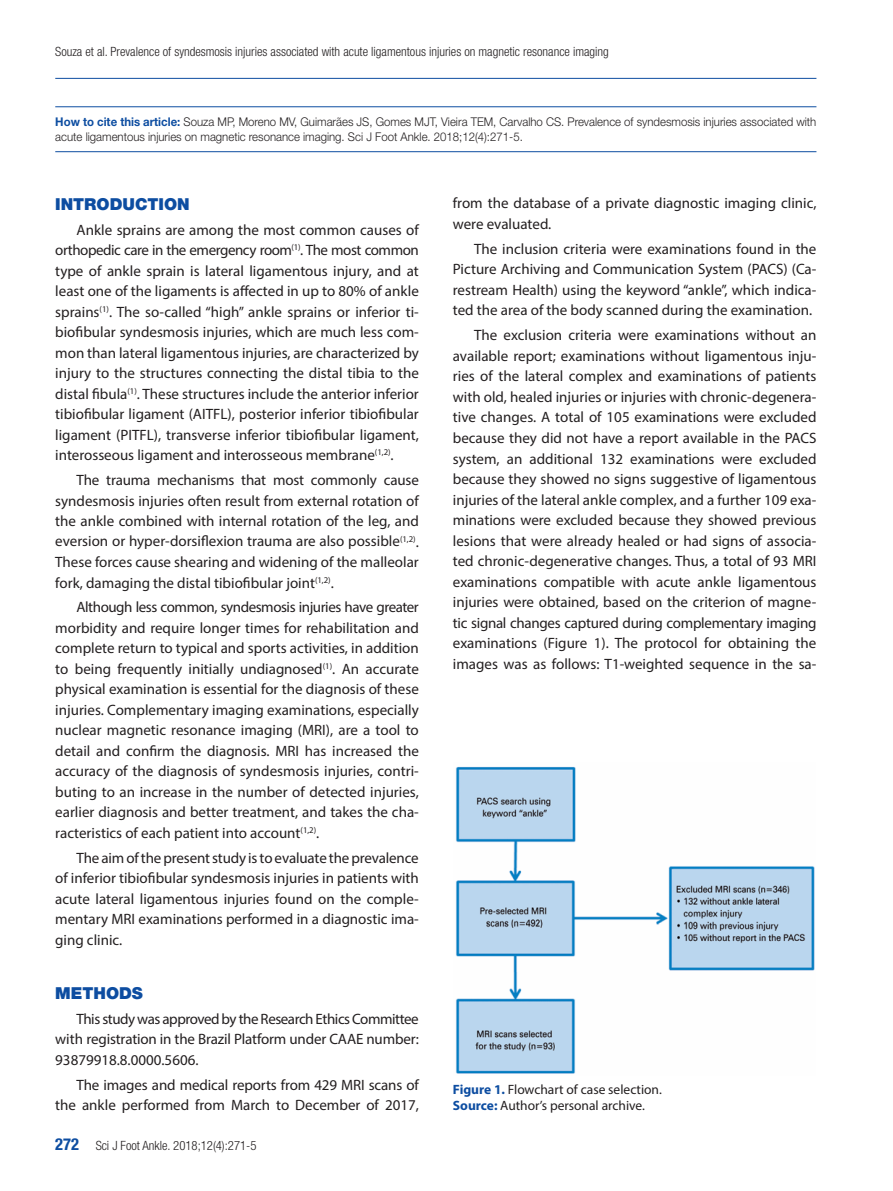
<style>
.page{position:relative;width:893px;height:1191px;background:#fff}
.page>*{position:absolute;margin:0;border:0;box-sizing:border-box;transform-origin:0 0}
.t1{font:900 16.5px "Helvetica Neue";color:#0d4da1}
.t2{font:15px/20.5px "Myriad Pro";color:#231f20;text-align:justify}
.t3{font:13.5px/16.2px "Myriad Pro";color:#231f20}
.t4{font:300 condensed 12.75px "Helvetica Neue";color:#231f20}
.t5{font:300 12px/14.4px "Helvetica Neue";color:#231f20;scale:.95 1}
.s1{font-weight:700;color:#0d4da1}
.s2{font-weight:700;font-size:16.5px;color:#0d4da1}
</style>
<div class="page">
<hr style="left:55px;top:78px;width:761px;height:1px;background:#0d4da1">
<hr style="left:55px;top:106px;width:761px;height:1px;background:#0d4da1">
<hr style="left:55px;top:151px;width:761px;height:1px;background:#0d4da1">
<img style="left:456px;top:766px;width:359px;height:308px">
<p class="t4" style="left:55px;top:44px;width:555px">Souza et al. Prevalence of syndesmosis injuries associated with acute ligamentous injuries on magnetic resonance imaging</p>
<p class="t5" style="left:55px;top:115px;width:803px"><span class="s1">How to cite this article:</span> Souza MP, Moreno MV, Guimarães JS, Gomes MJT, Vieira TEM, Carvalho CS. Prevalence of syndesmosis injuries associated with acute ligamentous injuries on magnetic resonance imaging. Sci J Foot Ankle. 2018;12(4):271-5.</p>
<p class="t1" style="left:55px;top:194px;width:136px">INTRODUCTION</p>
<p class="t2" style="left:55px;top:219px;width:365px;text-indent:21px">Ankle sprains are among the most common causes of orthopedic care in the emergency room<sup>(1)</sup>. The most common type of ankle sprain is lateral ligamentous injury, and at least one of the ligaments is affected in up to 80% of ankle sprains<sup>(1)</sup>. The so-called “high” ankle sprains or inferior ti&shy;biofibular syndesmosis injuries, which are much less com&shy;mon than lateral ligamentous injuries, are characterized by injury to the structures connecting the distal tibia to the distal fibula<sup>(1)</sup>. These structures include the anterior inferior tibiofibular ligament (AITFL), posterior inferior tibiofibular ligament (PITFL), transverse inferior tibiofibular ligament, interosseous ligament and interosseous membrane<sup>(1,2)</sup>.</p>
<p class="t2" style="left:55px;top:469px;width:365px;text-indent:21px">The trauma mechanisms that most commonly cause syndesmosis injuries often result from external rotation of the ankle combined with internal rotation of the leg, and eversion or hyper-dorsiflexion trauma are also possible<sup>(1,2)</sup>.<br>These forces cause shearing and widening of the malleolar fork, damaging the distal tibiofibular joint<sup>(1,2)</sup>.</p>
<p class="t2" style="left:55px;top:597px;width:365px;text-indent:21px">Although less common, syndesmosis injuries have greater morbidity and require longer times for rehabilitation and complete return to typical and sports activities, in addition to being frequently initially undiagnosed<sup>(1)</sup>. An accurate physical examination is essential for the diagnosis of these injuries. Complementary imaging examinations, especially nuclear magnetic resonance imaging (MRI), are a tool to detail and confirm the diagnosis. MRI has increased the accuracy of the diagnosis of syndesmosis injuries, contri&shy;buting to an increase in the number of detected injuries, earlier diagnosis and better treatment, and takes the cha&shy;racteristics of each patient into account<sup>(1,2)</sup>.</p>
<p class="t2" style="left:55px;top:847px;width:365px;text-indent:21px">The aim of the present study is to evaluate the prevalence of inferior tibiofibular syndesmosis injuries in patients with acute lateral ligamentous injuries found on the comple&shy;mentary MRI examinations performed in a diagnostic ima&shy;ging clinic.</p>
<p class="t1" style="left:55px;top:983px;width:89px">METHODS</p>
<p class="t2" style="left:55px;top:1008px;width:365px;text-indent:21px">This study was approved by the Research Ethics Committee with registration in the Brazil Platform under CAAE number:<br>93879918.8.0000.5606.</p>
<p class="t2" style="left:55px;top:1074px;width:365px;text-align:right">The images and medical reports from 429 MRI scans of the ankle performed from March to December of 2017,</p>
<p class="t4" style="left:55px;top:1137px;width:203px"><span class="s2">272</span> Sci J Foot Ankle. 2018;12(4):271-5</p>
<p class="t2" style="left:453px;top:193px;width:365px">from the database of a private diagnostic imaging clinic, were evaluated.</p>
<p class="t2" style="left:453px;top:238px;width:365px;text-indent:21px">The inclusion criteria were examinations found in the Picture Archiving and Communication System (PACS) (Ca&shy;restream Health) using the keyword “ankle”, which indica&shy;ted the area of the body scanned during the examination.</p>
<p class="t2" style="left:453px;top:325px;width:365px;text-indent:21px">The exclusion criteria were examinations without an available report; examinations without ligamentous inju&shy;ries of the lateral complex and examinations of patients with old, healed injuries or injuries with chronic-degenera&shy;tive changes. A total of 105 examinations were excluded because they did not have a report available in the PACS system, an additional 132 examinations were excluded because they showed no signs suggestive of ligamentous injuries of the lateral ankle complex, and a further 109 exa&shy;minations were excluded because they showed previous lesions that were already healed or had signs of associa&shy;ted chronic-degenerative changes. Thus, a total of 93 MRI examinations compatible with acute ankle ligamentous injuries were obtained, based on the criterion of magne&shy;tic signal changes captured during complementary imaging examinations (Figure 1). The protocol for obtaining the images was as follows: T1-weighted sequence in the sa-</p>
<p class="t3" style="left:453px;top:1081px;width:211px"><span class="s1">Figure 1.</span> Flowchart of case selection.<br><span class="s1">Source:</span> Author’s personal archive.</p>
</div>
